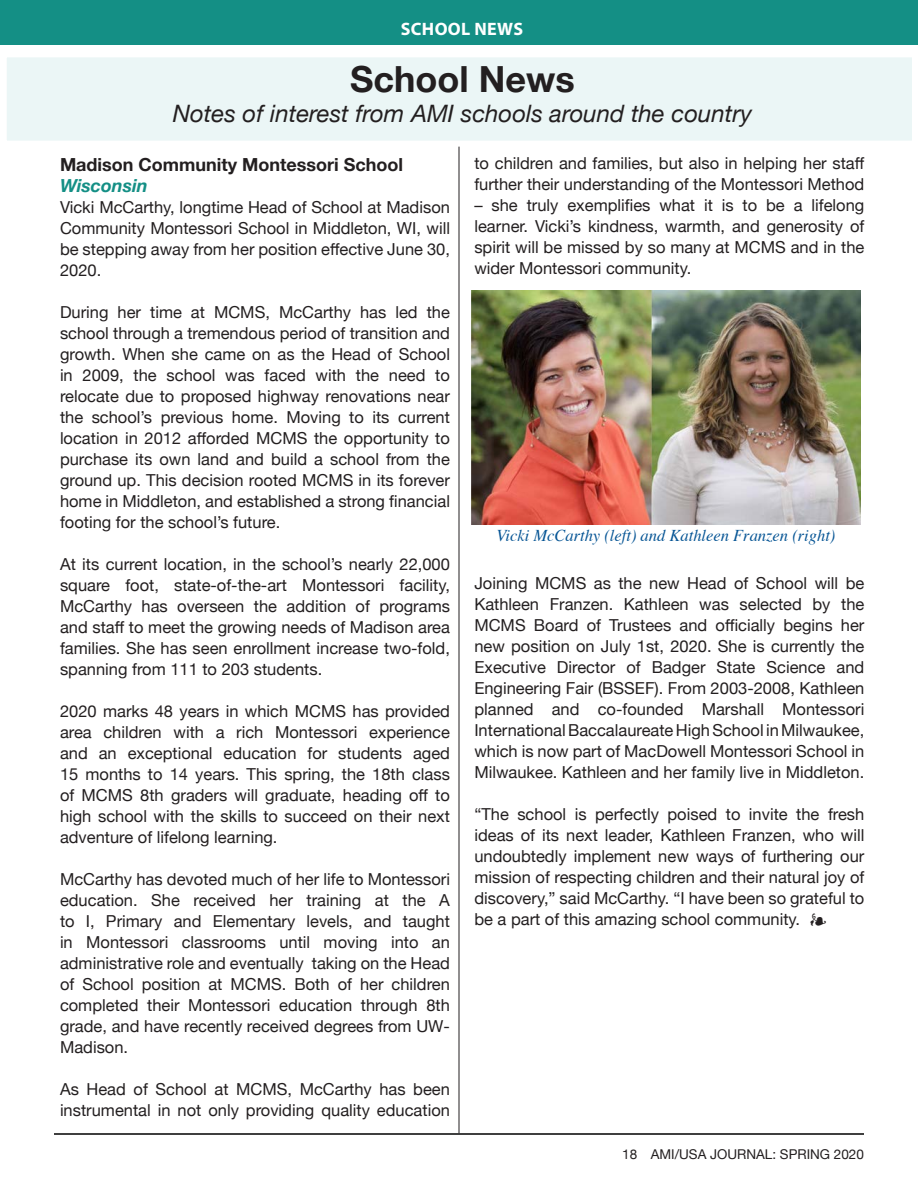
<style>
.page{position:relative;width:918px;height:1188px;background:#fff}
.page>*{position:absolute;margin:0;border:0;box-sizing:border-box;transform-origin:0 0}
.t1{font:700 36px "Helvetica Neue";color:#231f20}
.t2{font:italic 24px "Helvetica Neue";color:#231f20}
.t3{font:700 18px "Helvetica Neue";color:#231f20}
.t4{font:700 18px "Myriad Pro";letter-spacing:.02em;color:#fff}
.t5{font:italic 700 18px "Helvetica Neue";color:#148f85}
.t6{font:16.5px/21px "Helvetica Neue";color:#231f20;text-align:justify}
.t7{font:italic 16.5px "Times";color:#075595}
.t8{font:13.5px "Helvetica Neue";color:#231f20}
.s1{font-family:"Minion Pro"}
</style>
<div class="page">
<div style="left:0;top:0;width:918px;height:45px;background:#148f85"></div>
<hr style="left:54px;top:1133px;width:810px;height:2px;background:#000">
<hr style="left:459px;top:54px;width:1px;height:1079px;background:#231f20">
<div style="left:4px;top:54px;width:911px;height:90px;background:#ebf6f6"></div>
<div style="left:1px;top:51px;width:917px;height:96px;border:6px solid #fff"></div>
<img style="left:471px;top:291px;width:390px;height:234px">
<p class="t4" style="left:401px;top:17px;width:124px">SCHOOL NEWS</p>
<h1 class="t1" style="left:350px;top:51px;width:226px">School News</h1>
<h2 class="t2" style="left:173px;top:97px;width:581px">Notes of interest from AMI schools around the country</h2>
<p class="t3" style="left:60px;top:150px;width:345px">Madison Community Montessori School</p>
<p class="t5" style="left:60px;top:172px;width:89px">Wisconsin</p>
<p class="t6" style="left:60px;top:198px;width:392px">Vicki McCarthy, longtime Head of School at Madison Community Montessori School in Middleton, WI, will be stepping away from her position effective June 30, 2020.</p>
<p class="t6" style="left:60px;top:303px;width:392px">During her time at MCMS, McCarthy has led the school through a tremendous period of transition and growth. When she came on as the Head of School in 2009, the school was faced with the need to relocate due to proposed highway renovations near the school’s previous home. Moving to its current location in 2012 afforded MCMS the opportunity to purchase its own land and build a school from the ground up. This decision rooted MCMS in its forever home in Middleton, and established a strong financial footing for the school’s future.</p>
<p class="t6" style="left:60px;top:555px;width:392px">At its current location, in the school’s nearly 22,000 square foot, state-of-the-art Montessori facility, McCarthy has overseen the addition of programs and staff to meet the growing needs of Madison area families. She has seen enrollment increase two-fold, spanning from 111 to 203 students.</p>
<p class="t6" style="left:60px;top:702px;width:392px">2020 marks 48 years in which MCMS has provided area children with a rich Montessori experience and an exceptional education for students aged 15 months to 14 years. This spring, the 18th class of MCMS 8th graders will graduate, heading off to high school with the skills to succeed on their next adventure of lifelong learning.</p>
<p class="t6" style="left:60px;top:870px;width:392px">McCarthy has devoted much of her life to Montessori education. She received her training at the A to I, Primary and Elementary levels, and taught in Montessori classrooms until moving into an administrative role and eventually taking on the Head of School position at MCMS. Both of her children completed their Montessori education through 8th grade, and have recently received degrees from UW-Madison.</p>
<p class="t6" style="left:60px;top:1080px;width:392px">As Head of School at MCMS, McCarthy has been instrumental in not only providing quality education</p>
<p class="t6" style="left:474px;top:153px;width:392px">to children and families, but also in helping her staff further their understanding of the Montessori Method</p>
<p class="t6" style="left:474px;top:195px;width:392px">– she truly exemplifies what it is to be a lifelong learner. Vicki’s kindness, warmth, and generosity of spirit will be missed by so many at MCMS and in the wider Montessori community.</p>
<p class="t7" style="left:497px;top:522px;width:340px">Vicki McCarthy (left) and Kathleen Franzen (right)</p>
<p class="t6" style="left:474px;top:573px;width:392px">Joining MCMS as the new Head of School will be Kathleen Franzen. Kathleen was selected by the MCMS Board of Trustees and officially begins her new position on July 1st, 2020. She is currently the Executive Director of Badger State Science and Engineering Fair (BSSEF). From 2003-2008, Kathleen planned and co-founded Marshall Montessori International Baccalaureate High School in Milwaukee, which is now part of MacDowell Montessori School in Milwaukee. Kathleen and her family live in Middleton.</p>
<p class="t6" style="left:474px;top:804px;width:392px">“The school is perfectly poised to invite the fresh ideas of its next leader, Kathleen Franzen, who will undoubtedly implement new ways of furthering our mission of respecting children and their natural joy of discovery,” said McCarthy. “I have been so grateful to be a part of this amazing school community. <span class="s1">❧</span></p>
<p class="t8" style="left:622px;top:1144px;width:243px">18 AMI/USA JOURNAL: SPRING 2020</p>
</div>
